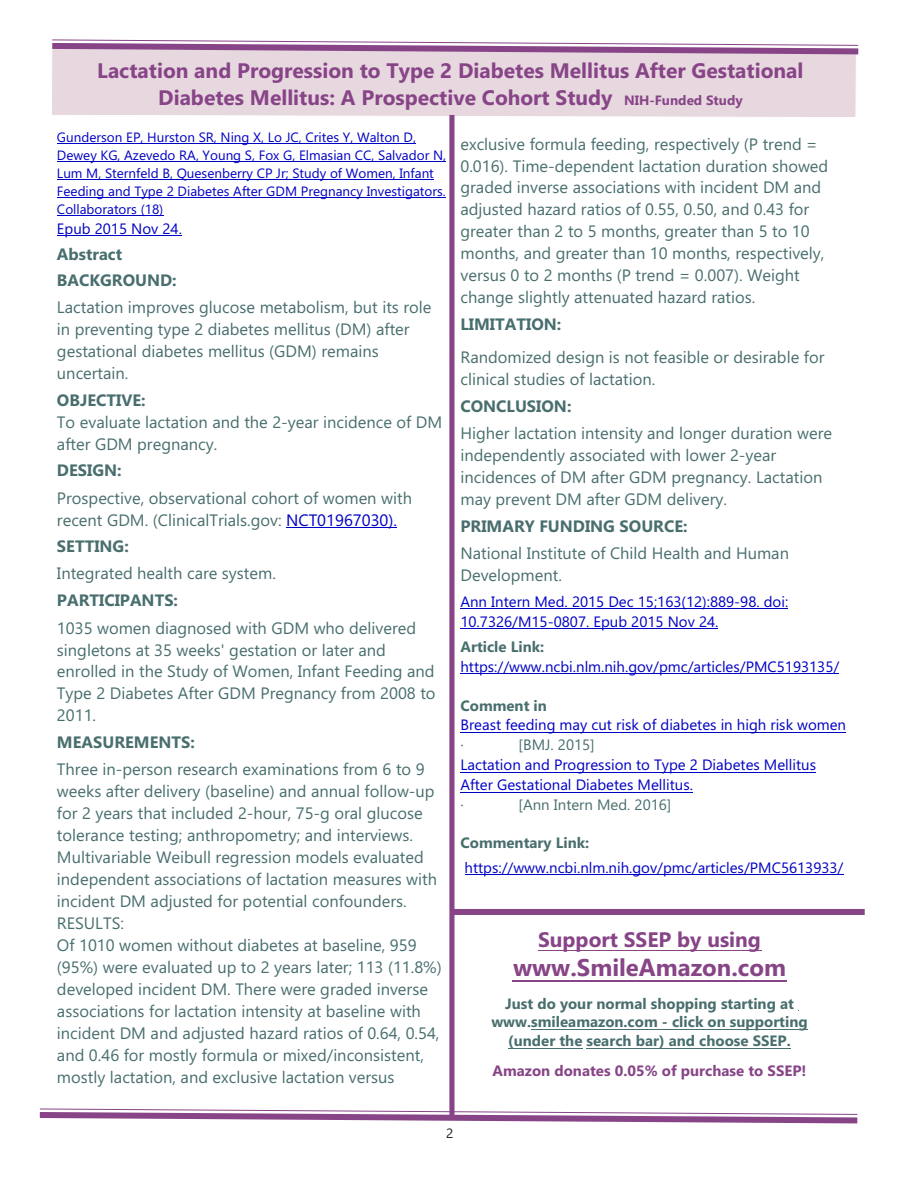
<style>
.page{position:relative;width:918px;height:1188px;background:#fff}
.page>*{position:absolute;margin:0;border:0;box-sizing:border-box;transform-origin:0 0}
.t1{font:700 24px "Ebrima";color:#874487}
.t2{font:700 21px/26.2px "Ebrima";color:#874487;text-align:center}
.t3{font:16.5px/21.9px "Ebrima";color:#496e6e}
.t4{font:700 16.5px/26.2px "Ebrima";color:#496e6e}
.t5{font:15px/20px "Ebrima";color:#0000c4}
.t6{font:700 15px/18.8px "Ebrima";color:#496e6e;text-align:center}
.t7{font:700 15px "Ebrima";color:#874487}
.t8{font:15px "Ebrima";color:#496e6e}
.t9{font:13.5px/18px "Ebrima";color:#0000c4}
.t10{font:13.5px "Ebrima";color:#231f20}
.s1{font-size:13.5px}
.s2{color:#0000c4}
</style>
<div class="page">
<div style="left:52px;top:57px;width:804px;height:60px;background:#e7d7df"></div>
<svg style="left:449px;top:115px;width:6px;height:994px;background:#985f98"></svg>
<svg style="left:52px;top:40px;width:807px;height:17px"></svg>
<svg style="left:39px;top:1109px;width:819px;height:15px"></svg>
<hr style="left:57px;top:144px;width:90px;height:1px;background:#0000c4">
<hr style="left:147px;top:144px;width:74px;height:1px;background:#0000c4">
<hr style="left:221px;top:144px;width:47px;height:1px;background:#0000c4">
<hr style="left:268px;top:144px;width:38px;height:1px;background:#0000c4">
<hr style="left:306px;top:144px;width:51px;height:1px;background:#0000c4">
<hr style="left:357px;top:144px;width:59px;height:1px;background:#0000c4">
<hr style="left:57px;top:162px;width:67px;height:1px;background:#0000c4">
<hr style="left:124px;top:162px;width:79px;height:1px;background:#0000c4">
<hr style="left:203px;top:162px;width:56px;height:1px;background:#0000c4">
<hr style="left:259px;top:162px;width:40px;height:1px;background:#0000c4">
<hr style="left:299px;top:162px;width:79px;height:1px;background:#0000c4">
<hr style="left:378px;top:162px;width:68px;height:1px;background:#0000c4">
<hr style="left:57px;top:180px;width:48px;height:1px;background:#0000c4">
<hr style="left:105px;top:180px;width:72px;height:1px;background:#0000c4">
<hr style="left:177px;top:180px;width:115px;height:1px;background:#0000c4">
<hr style="left:292px;top:180px;width:142px;height:1px;background:#0000c4">
<hr style="left:57px;top:198px;width:389px;height:1px;background:#0000c4">
<hr style="left:57px;top:215px;width:106px;height:1px;background:#0000c4">
<hr style="left:57px;top:235px;width:125px;height:1px;background:#0000c4">
<hr style="left:286px;top:527px;width:111px;height:1px;background:#0000c4">
<hr style="left:460px;top:609px;width:328px;height:1px;background:#0000c4">
<hr style="left:460px;top:629px;width:258px;height:1px;background:#0000c4">
<hr style="left:460px;top:673px;width:379px;height:1px;background:#0000c4">
<hr style="left:460px;top:732px;width:386px;height:1px;background:#0000c4">
<hr style="left:460px;top:772px;width:356px;height:1px;background:#0000c4">
<hr style="left:460px;top:792px;width:233px;height:1px;background:#0000c4">
<hr style="left:465px;top:875px;width:378px;height:1px;background:#0000c4">
<div style="left:452px;top:909px;width:413px;height:6px;background:#874487"></div>
<hr style="left:538px;top:950px;width:223px;height:1px;background:#874487">
<hr style="left:512px;top:980px;width:275px;height:1px;background:#874487">
<hr style="left:531px;top:1029px;width:277px;height:1px;background:#496e6e">
<hr style="left:508px;top:1048px;width:75px;height:1px;background:#496e6e">
<hr style="left:586px;top:1048px;width:205px;height:1px;background:#496e6e">
<p class="t2" style="left:97px;top:60px;width:708px">Lactation and Progression to Type 2 Diabetes Mellitus After Gestational<br>Diabetes Mellitus: A Prospective Cohort Study <span class="s1">NIH-Funded Study</span></p>
<p class="t9" style="left:57px;top:130px;width:391px">Gunderson EP, Hurston SR, Ning X, Lo JC, Crites Y, Walton D, Dewey KG, Azevedo RA, Young S, Fox G, Elmasian CC, Salvador N, Lum M, Sternfeld B, Quesenberry CP Jr; Study of Women, Infant Feeding and Type 2 Diabetes After GDM Pregnancy Investigators.<br>Collaborators (18)</p>
<p class="t5" style="left:57px;top:220px;width:127px">Epub 2015 Nov 24.</p>
<p class="t4" style="left:57px;top:242px;width:121px">Abstract<br>BACKGROUND:</p>
<p class="t3" style="left:57px;top:298px;width:376px">Lactation improves glucose metabolism, but its role in preventing type 2 diabetes mellitus (DM) after gestational diabetes mellitus (GDM) remains uncertain.</p>
<p class="t4" style="left:57px;top:389px;width:90px">OBJECTIVE:</p>
<p class="t3" style="left:57px;top:412px;width:387px">To evaluate lactation and the 2-year incidence of DM after GDM pregnancy.</p>
<p class="t4" style="left:57px;top:459px;width:66px">DESIGN:</p>
<p class="t3" style="left:57px;top:489px;width:357px">Prospective, observational cohort of women with recent GDM. (ClinicalTrials.gov: <span class="s2">NCT01967030).</span></p>
<p class="t4" style="left:57px;top:535px;width:73px">SETTING:</p>
<p class="t3" style="left:57px;top:564px;width:220px">Integrated health care system.</p>
<p class="t4" style="left:57px;top:589px;width:123px">PARTICIPANTS:</p>
<p class="t3" style="left:57px;top:618px;width:380px">1035 women diagnosed with GDM who delivered singletons at 35 weeks' gestation or later and enrolled in the Study of Women, Infant Feeding and Type 2 Diabetes After GDM Pregnancy from 2008 to 2011.</p>
<p class="t4" style="left:57px;top:731px;width:139px">MEASUREMENTS:</p>
<p class="t3" style="left:57px;top:760px;width:386px">Three in-person research examinations from 6 to 9 weeks after delivery (baseline) and annual follow-up for 2 years that included 2-hour, 75-g oral glucose tolerance testing; anthropometry; and interviews.<br>Multivariable Weibull regression models evaluated independent associations of lactation measures with incident DM adjusted for potential confounders.<br>RESULTS:<br>Of 1010 women without diabetes at baseline, 959 (95%) were evaluated up to 2 years later; 113 (11.8%) developed incident DM. There were graded inverse associations for lactation intensity at baseline with incident DM and adjusted hazard ratios of 0.64, 0.54, and 0.46 for mostly formula or mixed/inconsistent, mostly lactation, and exclusive lactation versus</p>
<p class="t3" style="left:460px;top:134px;width:369px">exclusive formula feeding, respectively (P trend = 0.016). Time-dependent lactation duration showed graded inverse associations with incident DM and adjusted hazard ratios of 0.55, 0.50, and 0.43 for greater than 2 to 5 months, greater than 5 to 10 months, and greater than 10 months, respectively, versus 0 to 2 months (P trend = 0.007). Weight change slightly attenuated hazard ratios.</p>
<p class="t4" style="left:460px;top:313px;width:102px">LIMITATION:</p>
<p class="t3" style="left:460px;top:348px;width:365px">Randomized design is not feasible or desirable for clinical studies of lactation.</p>
<p class="t4" style="left:460px;top:394px;width:112px">CONCLUSION:</p>
<p class="t3" style="left:460px;top:424px;width:373px">Higher lactation intensity and longer duration were independently associated with lower 2-year incidences of DM after GDM pregnancy. Lactation may prevent DM after GDM delivery.</p>
<p class="t4" style="left:460px;top:514px;width:229px">PRIMARY FUNDING SOURCE:</p>
<p class="t3" style="left:460px;top:544px;width:330px">National Institute of Child Health and Human<br>Development.</p>
<p class="t5" style="left:460px;top:593px;width:329px">Ann Intern Med. 2015 Dec 15;163(12):889-98. doi:<br>10.7326/M15-0807. Epub 2015 Nov 24.</p>
<p class="t6" style="left:460px;top:639px;width:85px">Article Link:</p>
<p class="t5" style="left:460px;top:658px;width:380px">https://www.ncbi.nlm.nih.gov/pmc/articles/PMC5193135/</p>
<p class="t6" style="left:460px;top:697px;width:88px">Comment in</p>
<p class="t5" style="left:460px;top:717px;width:387px">Breast feeding may cut risk of diabetes in high risk women</p>
<p class="t8" style="left:460px;top:739px;width:5px">·</p>
<p class="t8" style="left:519px;top:739px;width:78px">[BMJ. 2015]</p>
<p class="t5" style="left:460px;top:756px;width:357px">Lactation and Progression to Type 2 Diabetes Mellitus<br>After Gestational Diabetes Mellitus.</p>
<p class="t8" style="left:460px;top:799px;width:5px">·</p>
<p class="t8" style="left:519px;top:799px;width:154px">[Ann Intern Med. 2016]</p>
<p class="t6" style="left:460px;top:835px;width:130px">Commentary Link:</p>
<p class="t5" style="left:465px;top:859px;width:380px">https://www.ncbi.nlm.nih.gov/pmc/articles/PMC5613933/</p>
<p class="t2" style="left:538px;top:929px;width:224px">Support SSEP by using</p>
<h1 class="t1" style="left:513px;top:950px;width:275px">www.SmileAmazon.com</h1>
<p class="t6" style="left:491px;top:995px;width:318px">Just do your normal shopping starting at www.smileamazon.com - click on supporting (under the search bar) and choose SSEP.</p>
<p class="t7" style="left:493px;top:1065px;width:315px">Amazon donates 0.05% of purchase to SSEP!</p>
<p class="t10" style="left:446px;top:1128px;width:9px">2</p>
</div>
